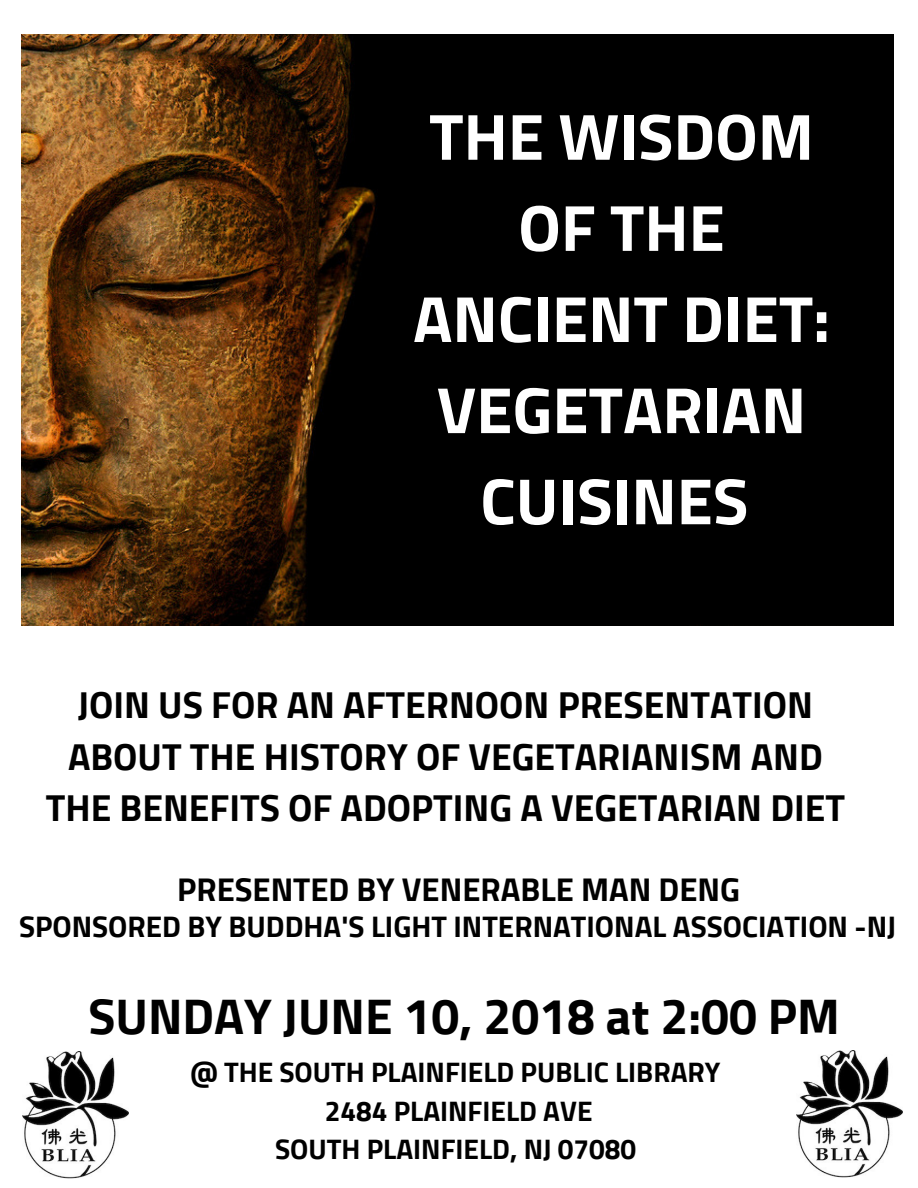
<style>
.page{position:relative;width:918px;height:1188px;background:#fff}
.page>*{position:absolute;margin:0;border:0;box-sizing:border-box;transform-origin:0 0}
.t1{font:700 65.4px/91.2px "Cairo";color:#fff;text-align:center}
.t2{font:700 49.8px "Cairo";color:#000}
.t3{font:700 37.35px/51.8px "Cairo";color:#000;text-align:center}
.t4{font:700 32.7px "Cairo";color:#000}
.t5{font:700 29.55px "Cairo";color:#000}
.t6{font:700 28.05px/38.2px "Cairo";color:#000;text-align:center}
</style>
<div class="page">
<img style="left:21px;top:35px;width:872px;height:591px">
<img style="left:22px;top:1052px;width:106px;height:127px">
<img style="left:796px;top:1051px;width:106px;height:127px">
<h1 class="t1" style="left:413px;top:92px;width:418px">THE WISDOM<br>OF THE<br>ANCIENT DIET:<br>VEGETARIAN<br>CUISINES</h1>
<p class="t3" style="left:46px;top:679px;width:801px">JOIN US FOR AN AFTERNOON PRESENTATION<br>ABOUT THE HISTORY OF VEGETARIANISM AND<br>THE BENEFITS OF ADOPTING A VEGETARIAN DIET</p>
<p class="t4" style="left:177px;top:871px;width:564px">PRESENTED BY VENERABLE MAN DENG</p>
<p class="t5" style="left:19px;top:910px;width:879px">SPONSORED BY BUDDHA'S LIGHT INTERNATIONAL ASSOCIATION -NJ</p>
<h2 class="t2" style="left:88px;top:988px;width:753px">SUNDAY JUNE 10, 2018 at 2:00 PM</h2>
<p class="t6" style="left:191px;top:1053px;width:531px">@ THE SOUTH PLAINFIELD PUBLIC LIBRARY<br>2484 PLAINFIELD AVE<br>SOUTH PLAINFIELD, NJ 07080</p>
</div>
